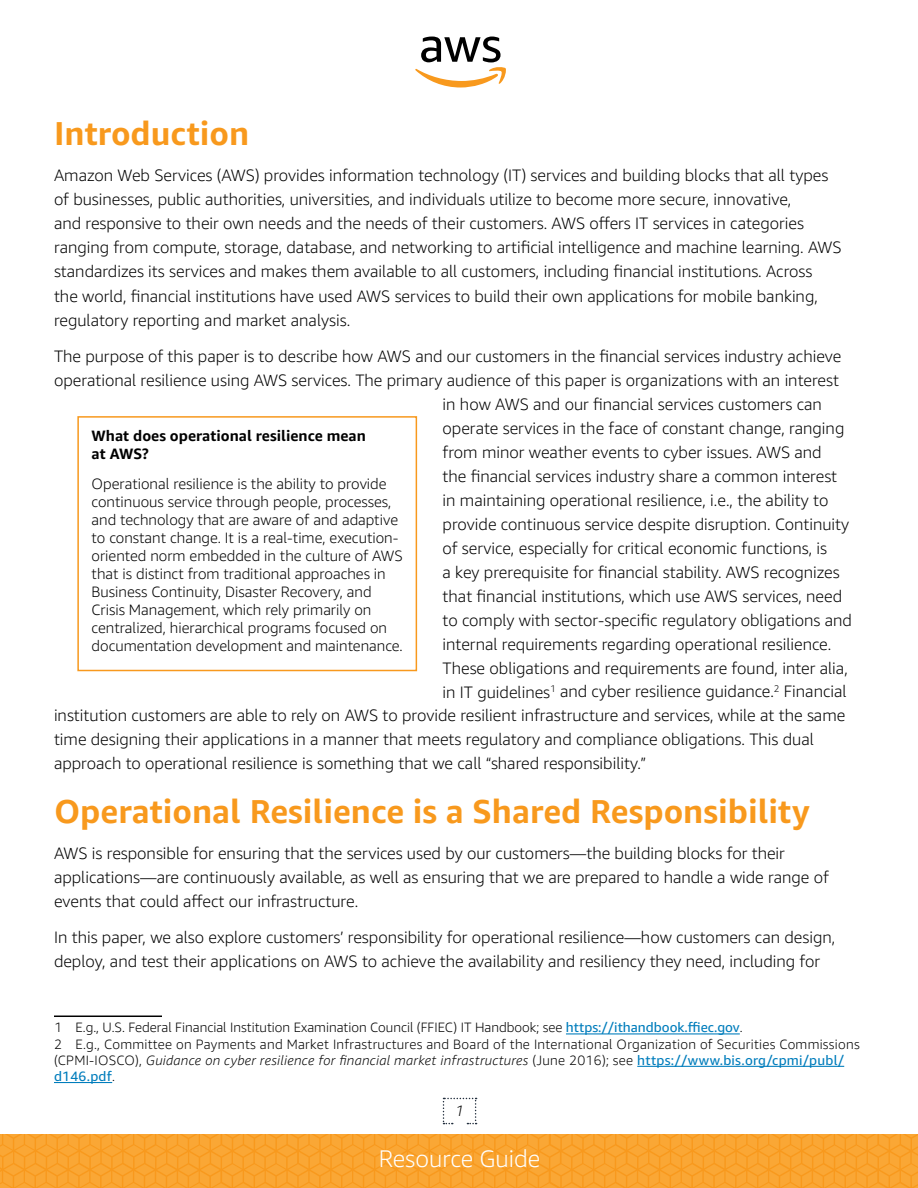
<style>
.page{position:relative;width:918px;height:1188px;background:#fff}
.page>*{position:absolute;margin:0;border:0;box-sizing:border-box;transform-origin:0 0}
.t1{font:700 33px "Amazon Ember";color:#f8991d}
.t2{font:300 24px "Amazon Ember";color:#fff}
.t3{font:300 16.5px/24px "Amazon Ember";color:#000}
.t4{font:300 15px/18px "Amazon Ember";color:#000}
.t5{font:700 15px/18px "Amazon Ember";color:#000}
.t6{font:italic 300 15px "Amazon Ember";color:#000}
.t7{font:300 13.5px/16.2px "Amazon Ember";letter-spacing:.02em;color:#000}
.s1{font-weight:400;color:#007dbc}
.s2{font-style:italic}
</style>
<div class="page">
<svg style="left:0;top:1134px;width:918px;height:54px;background:#f9a32f"></svg>
<svg style="left:443px;top:1098px;width:34px;height:26px"></svg>
<svg style="left:415px;top:37px;width:91px;height:51px"></svg>
<hr style="left:54px;top:1016px;width:108px;height:1px;background:#000">
<hr style="left:566px;top:1033px;width:174px;height:1px;background:#007dbc">
<hr style="left:637px;top:1066px;width:207px;height:1px;background:#007dbc">
<hr style="left:54px;top:1082px;width:58px;height:1px;background:#007dbc">
<div style="left:77px;top:416px;width:340px;height:255px;border:2px solid #f8991d"></div>
<h1 class="t1" style="left:54px;top:113px;width:197px">Introduction</h1>
<p class="t3" style="left:54px;top:164px;width:789px">Amazon Web Services (AWS) provides information technology (IT) services and building blocks that all types of businesses, public authorities, universities, and individuals utilize to become more secure, innovative,<br>and responsive to their own needs and the needs of their customers. AWS offers IT services in categories ranging from compute, storage, database, and networking to artificial intelligence and machine learning. AWS standardizes its services and makes them available to all customers, including financial institutions. Across<br>the world, financial institutions have used AWS services to build their own applications for mobile banking, regulatory reporting and market analysis.</p>
<p class="t3" style="left:54px;top:344px;width:789px">The purpose of this paper is to describe how AWS and our customers in the financial services industry achieve</p>
<p class="t3" style="left:54px;top:368px;width:787px">operational resilience using AWS services. The primary audience of this paper is organizations with an interest</p>
<p class="t3" style="left:443px;top:392px;width:381px">in how AWS and our financial services customers can</p>
<p class="t3" style="left:443px;top:416px;width:403px">operate services in the face of constant change, ranging</p>
<p class="t3" style="left:443px;top:440px;width:381px">from minor weather events to cyber issues. AWS and</p>
<p class="t3" style="left:443px;top:464px;width:396px">the financial services industry share a common interest</p>
<p class="t3" style="left:443px;top:488px;width:387px">in maintaining operational resilience, i.e., the ability to</p>
<p class="t3" style="left:443px;top:512px;width:408px">provide continuous service despite disruption. Continuity</p>
<p class="t3" style="left:443px;top:536px;width:386px">of service, especially for critical economic functions, is</p>
<p class="t3" style="left:443px;top:560px;width:399px">a key prerequisite for financial stability. AWS recognizes</p>
<p class="t3" style="left:443px;top:584px;width:401px">that financial institutions, which use AWS services, need</p>
<p class="t3" style="left:443px;top:608px;width:411px">to comply with sector-specific regulatory obligations and</p>
<p class="t3" style="left:443px;top:632px;width:390px">internal requirements regarding operational resilience.</p>
<p class="t3" style="left:443px;top:656px;width:407px">These obligations and requirements are found, inter alia,</p>
<p class="t3" style="left:443px;top:680px;width:406px">in IT guidelines<sup>1</sup> and cyber resilience guidance.<sup>2</sup> Financial</p>
<p class="t3" style="left:54px;top:704px;width:793px">institution customers are able to rely on AWS to provide resilient infrastructure and services, while at the same</p>
<p class="t3" style="left:54px;top:728px;width:761px">time designing their applications in a manner that meets regulatory and compliance obligations. This dual</p>
<p class="t3" style="left:54px;top:752px;width:594px">approach to operational resilience is something that we call “shared responsibility.”</p>
<h1 class="t1" style="left:54px;top:791px;width:757px">Operational Resilience is a Shared Responsibility</h1>
<p class="t3" style="left:54px;top:842px;width:776px">AWS is responsible for ensuring that the services used by our customers—the building blocks for their applications—are continuously available, as well as ensuring that we are prepared to handle a wide range of events that could affect our infrastructure.</p>
<p class="t3" style="left:54px;top:926px;width:783px">In this paper, we also explore customers’ responsibility for operational resilience—how customers can design, deploy, and test their applications on AWS to achieve the availability and resiliency they need, including for</p>
<p class="t5" style="left:92px;top:427px;width:276px">What does operational resilience mean at AWS?</p>
<p class="t4" style="left:92px;top:475px;width:313px">Operational resilience is the ability to provide continuous service through people, processes, and technology that are aware of and adaptive to constant change. It is a real-time, execution&shy;oriented norm embedded in the culture of AWS that is distinct from traditional approaches in Business Continuity, Disaster Recovery, and Crisis Management, which rely primarily on centralized, hierarchical programs focused on documentation development and maintenance.</p>
<p class="t7" style="left:54px;top:1020px;width:807px">1 E.g., U.S. Federal Financial Institution Examination Council (FFIEC) IT Handbook; see <span class="s1">https://ithandbook.ffiec.gov</span>.<br>2 E.g., Committee on Payments and Market Infrastructures and Board of the International Organization of Securities Commissions (CPMI-IOSCO), <span class="s2">Guidance on cyber resilience for financial market infrastructures</span> (June 2016); see <span class="s1">https://www.bis.org/cpmi/publ/ d146.pdf</span>.</p>
<p class="t6" style="left:455px;top:1101px;width:10px">1</p>
<h2 class="t2" style="left:379px;top:1144px;width:163px">Resource Guide</h2>
</div>
